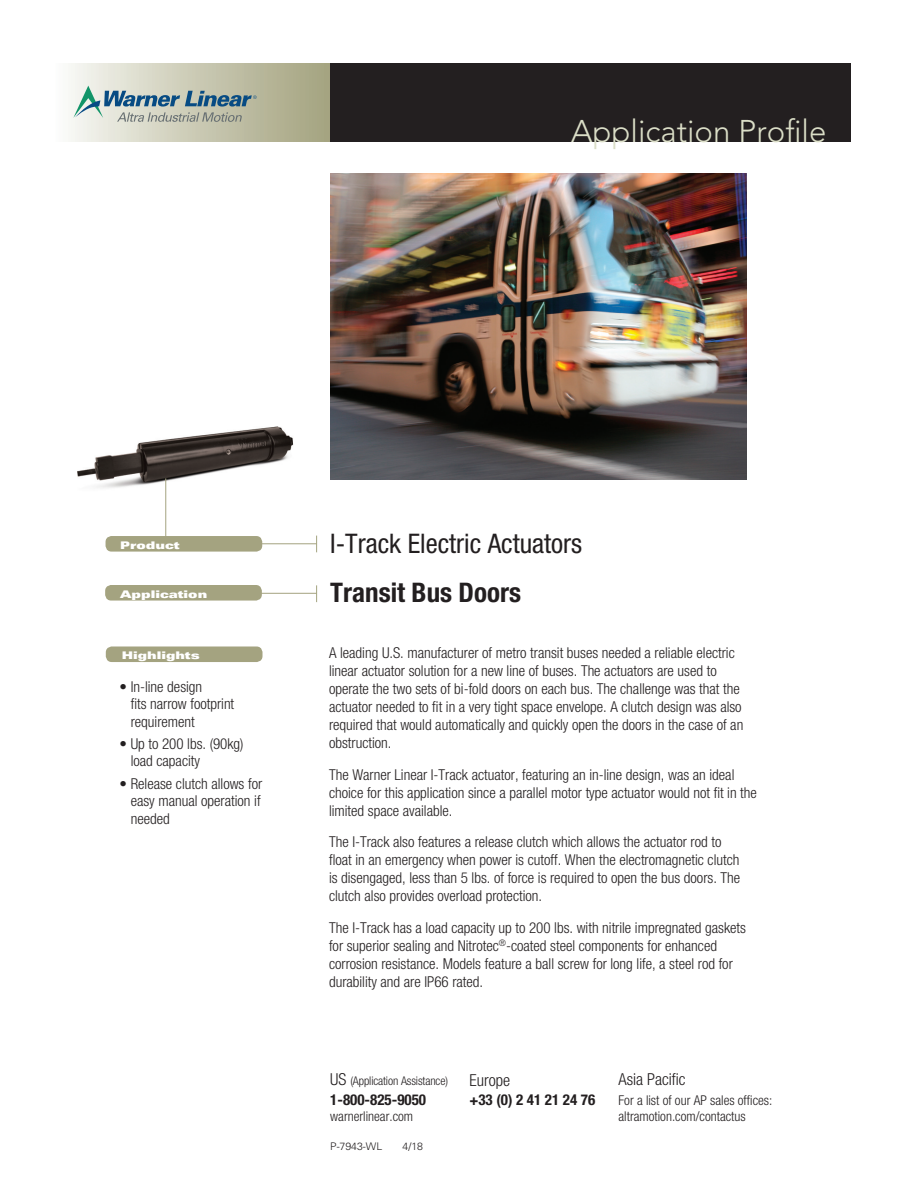
<style>
.page{position:relative;width:918px;height:1188px;background:#fff}
.page>*{position:absolute;margin:0;border:0;box-sizing:border-box;transform-origin:0 0}
.t1{font:300 31.2px "Avenir LT Std";color:#dbdec7}
.t2{font:condensed 27px "Helvetica Neue LT Std";color:#231f20}
.t3{font:700 condensed 27px "Helvetica Neue LT Std";color:#231f20}
.t4{font:300 condensed 16.5px "Helvetica Neue LT Std";color:#231f20}
.t5{font:300 condensed 15px/18px "Helvetica Neue LT Std";color:#231f20}
.t6{font:700 condensed 15px "Helvetica Neue LT Std";color:#231f20}
.t7{font:300 condensed 13.5px/16.5px "Helvetica Neue LT Std";color:#231f20}
.t8{font:300 condensed 12px "Helvetica Neue LT Std";letter-spacing:-.01em;color:#231f20}
.t9{font:10.5px "Univers LT Std X Black Ex";color:#fff}
.t10{font:300 10.5px "Univers LT Std";color:#231f20}
.s1{font-size:16.5px}
</style>
<div class="page">
<div style="left:105px;top:585px;width:157px;height:16px;background:#a4a380;border-radius:6px"></div>
<div style="left:106px;top:536px;width:156px;height:16px;background:#a4a380;border-radius:6px"></div>
<div style="left:54px;top:63px;width:276px;height:79px;background:linear-gradient(to right,#fafaf7,#a2a17c)"></div>
<div style="left:330px;top:63px;width:520px;height:79px;background:#231f20"></div>
<hr style="left:239px;top:543px;width:78px;height:1px;background:#a4a380">
<svg style="left:316px;top:536px;width:1px;height:16px"></svg>
<svg style="left:316px;top:585px;width:1px;height:17px"></svg>
<hr style="left:239px;top:593px;width:78px;height:1px;background:#a4a380">
<img style="left:331px;top:174px;width:415px;height:306px">
<div style="left:106px;top:646px;width:157px;height:16px;background:#a4a380;border-radius:6px"></div>
<img style="left:77px;top:426px;width:217px;height:82px">
<hr style="left:165px;top:478px;width:1px;height:60px;background:#a4a380">
<svg style="left:73px;top:86px;width:184px;height:36px;background:#a5b5b1"></svg>
<h1 class="t1" style="left:571px;top:113px;width:257px">Application Profile</h1>
<p class="t9" style="left:120px;top:539px;width:61px">Product</p>
<p class="t9" style="left:120px;top:588px;width:89px">Application</p>
<p class="t9" style="left:122px;top:649px;width:80px">Highlights</p>
<p class="t5" style="left:131px;top:678px;width:105px;line-height:17.2px;text-indent:-11px">• In-line design<br>fits narrow footprint requirement</p>
<p class="t5" style="left:131px;top:735px;width:114px;line-height:17.2px;text-indent:-11px">• Up to 200 lbs. (90kg) load capacity</p>
<p class="t5" style="left:131px;top:775px;width:133px;line-height:17.2px;text-align:justify;text-indent:-11px">• Release clutch allows for easy manual operation if needed</p>
<h2 class="t2" style="left:330px;top:528px;width:253px">I-Track Electric Actuators</h2>
<h2 class="t3" style="left:330px;top:576px;width:192px">Transit Bus Doors</h2>
<p class="t5" style="left:329px;top:644px;width:416px">A leading U.S. manufacturer of metro transit buses needed a reliable electric linear actuator solution for a new line of buses. The actuators are used to operate the two sets of bi-fold doors on each bus. The challenge was that the actuator needed to fit in a very tight space envelope. A clutch design was also required that would automatically and quickly open the doors in the case of an obstruction.</p>
<p class="t5" style="left:329px;top:765px;width:429px">The Warner Linear I-Track actuator, featuring an in-line design, was an ideal choice for this application since a parallel motor type actuator would not fit in the limited space available.</p>
<p class="t5" style="left:329px;top:833px;width:413px">The I-Track also features a release clutch which allows the actuator rod to float in an emergency when power is cutoff. When the electromagnetic clutch is disengaged, less than 5 lbs. of force is required to open the bus doors. The clutch also provides overload protection.</p>
<p class="t5" style="left:329px;top:918px;width:419px">The I-Track has a load capacity up to 200 lbs. with nitrile impregnated gaskets for superior sealing and Nitrotec<sup>®</sup>-coated steel components for enhanced corrosion resistance. Models feature a ball screw for long life, a steel rod for durability and are IP66 rated.</p>
<p class="t8" style="left:330px;top:1074px;width:119px"><span class="s1">US</span> (Application Assistance)</p>
<p class="t6" style="left:330px;top:1090px;width:97px">1-800-825-9050</p>
<p class="t7" style="left:330px;top:1108px;width:84px">warnerlinear.com</p>
<p class="t10" style="left:330px;top:1140px;width:53px">P-7943-WL</p>
<p class="t10" style="left:403px;top:1140px;width:22px">4/18</p>
<p class="t4" style="left:469px;top:1070px;width:42px">Europe</p>
<p class="t6" style="left:469px;top:1091px;width:127px">+33 (0) 2 41 21 24 76</p>
<p class="t4" style="left:619px;top:1070px;width:69px">Asia Pacific</p>
<p class="t7" style="left:619px;top:1091px;width:155px">For a list of our AP sales offices: altramotion.com/contactus</p>
</div>
